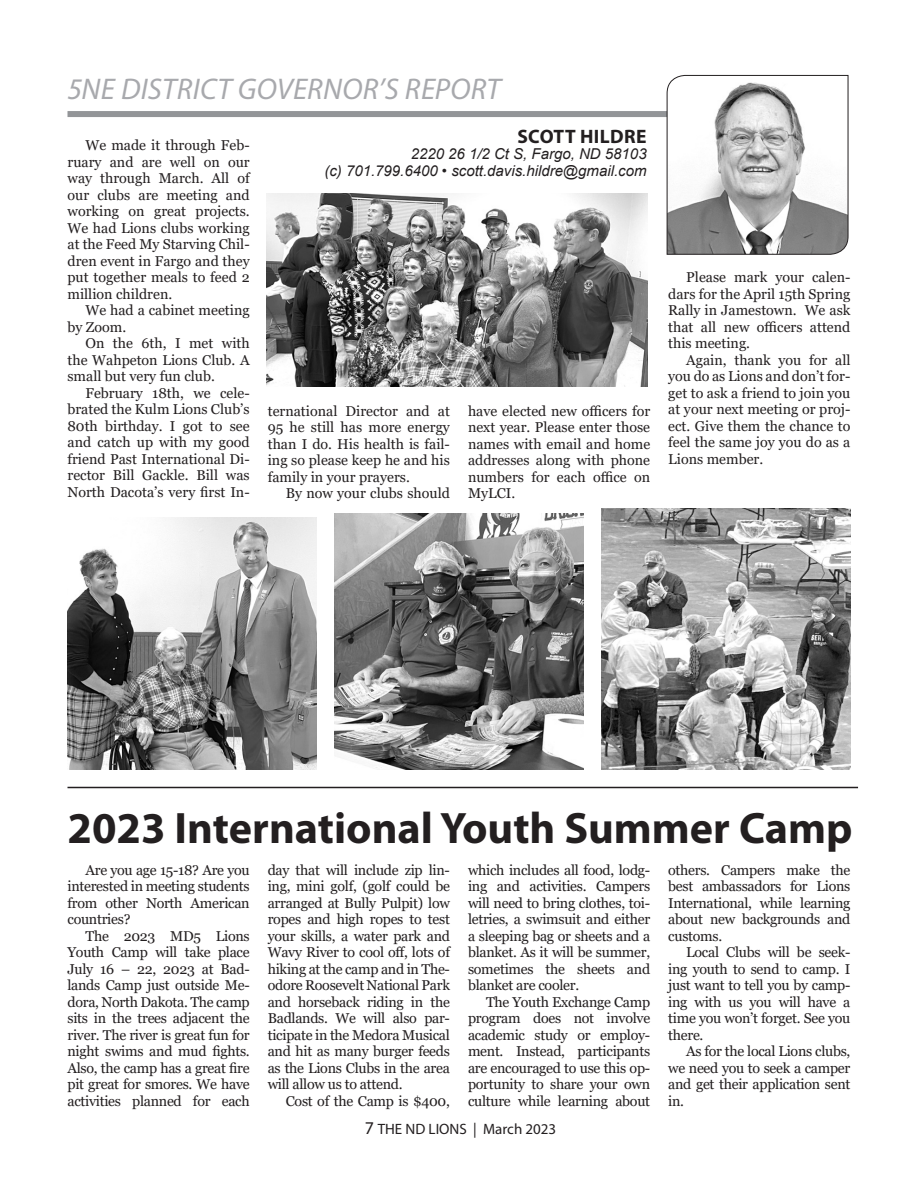
<style>
.page{position:relative;width:918px;height:1188px;background:#fff}
.page>*{position:absolute;margin:0;border:0;box-sizing:border-box;transform-origin:0 0}
.t1{font:700 44.25px "Myriad Pro";color:#231f20}
.t2{font:italic 30px "Myriad Pro";letter-spacing:.01em;color:#a8a9ad}
.t3{font:700 19.5px "Myriad Pro";letter-spacing:.02em;color:#231f20}
.t4{font:italic 15px/16.5px "Arial";color:#231f20;text-align:right}
.t5{font:15px "Myriad Pro";color:#231f20}
.t6{font:14.25px/16.5px "Georgia";letter-spacing:-.02em;color:#231f20;text-align:justify}
.t7{font:14.25px/16.5px "Georgia";color:#231f20}
.s1{font-size:18px}
</style>
<div class="page">
<div style="left:68px;top:111px;width:600px;height:6px;background:#939598"></div>
<svg style="left:666px;top:75px;width:183px;height:180px"></svg>
<img style="left:267px;top:194px;width:381px;height:193px">
<hr style="left:68px;top:787px;width:790px;height:1px;background:#231f20">
<img style="left:68px;top:518px;width:248px;height:252px">
<img style="left:602px;top:508px;width:248px;height:262px">
<img style="left:334px;top:513px;width:250px;height:257px">
<h2 class="t2" style="left:68px;top:78px;width:435px">5NE DISTRICT GOVERNOR’S REPORT</h2>
<p class="t6" style="left:68px;top:137px;width:184px;text-indent:18px">We made it through Feb&shy;ruary and are well on our way through March. All of our clubs are meeting and working on great projects.<br>We had Lions clubs working at the Feed My Starving Chil&shy;dren event in Fargo and they put together meals to feed 2 million children.</p>
<p class="t7" style="left:68px;top:302px;width:184px;text-indent:18px">We had a cabinet meeting by Zoom.</p>
<p class="t6" style="left:68px;top:335px;width:184px;text-indent:18px">On the 6th, I met with the Wahpeton Lions Club. A small but very fun club.</p>
<p class="t6" style="left:68px;top:385px;width:184px;text-indent:18px">February 18th, we cele&shy;brated the Kulm Lions Club’s 80th birthday. I got to see and catch up with my good friend Past International Di&shy;rector Bill Gackle. Bill was North Dacota’s very first In-</p>
<h3 class="t3" style="left:517px;top:129px;width:131px">SCOTT HILDRE</h3>
<p class="t4" style="left:324px;top:146px;width:324px">2220 26 1/2 Ct S, Fargo, ND 58103<br>(c) 701.799.6400 • scott.davis.hildre@gmail.com</p>
<p class="t6" style="left:268px;top:403px;width:184px">ternational Director and at 95 he still has more energy than I do. His health is fail&shy;ing so please keep he and his family in your prayers.</p>
<p class="t7" style="left:286px;top:485px;width:166px">By now your clubs should</p>
<p class="t6" style="left:468px;top:403px;width:184px">have elected new officers for next year. Please enter those names with email and home addresses along with phone numbers for each office on MyLCI.</p>
<p class="t6" style="left:668px;top:269px;width:184px;text-indent:18px">Please mark your calen&shy;dars for the April 15th Spring Rally in Jamestown. We ask that all new officers attend this meeting.</p>
<p class="t6" style="left:668px;top:352px;width:184px;text-indent:18px">Again, thank you for all you do as Lions and don’t for&shy;get to ask a friend to join you at your next meeting or proj&shy;ect. Give them the chance to feel the same joy you do as a Lions member.</p>
<h1 class="t1" style="left:68px;top:811px;width:787px">2023 International Youth Summer Camp</h1>
<p class="t6" style="left:68px;top:862px;width:184px;text-indent:18px">Are you age 15-18? Are you interested in meeting students from other North American countries?</p>
<p class="t6" style="left:68px;top:928px;width:184px;text-indent:18px">The 2023 MD5 Lions Youth Camp will take place July 16 – 22, 2023 at Bad&shy;lands Camp just outside Me&shy;dora, North Dakota. The camp sits in the trees adjacent the river. The river is great fun for night swims and mud fights.<br>Also, the camp has a great fire pit great for smores. We have activities planned for each</p>
<p class="t6" style="left:268px;top:862px;width:184px">day that will include zip lin&shy;ing, mini golf, (golf could be arranged at Bully Pulpit) low ropes and high ropes to test your skills, a water park and Wavy River to cool off, lots of hiking at the camp and in The&shy;odore Roosevelt National Park and horseback riding in the Badlands. We will also par&shy;ticipate in the Medora Musical and hit as many burger feeds as the Lions Clubs in the area will allow us to attend.</p>
<p class="t6" style="left:286px;top:1093px;width:166px">Cost of the Camp is $400,</p>
<p class="t6" style="left:468px;top:862px;width:184px">which includes all food, lodg&shy;ing and activities. Campers will need to bring clothes, toi&shy;letries, a swimsuit and either a sleeping bag or sheets and a blanket. As it will be summer, sometimes the sheets and blanket are cooler.</p>
<p class="t6" style="left:468px;top:994px;width:184px;text-indent:18px">The Youth Exchange Camp program does not involve academic study or employ&shy;ment. Instead, participants are encouraged to use this op&shy;portunity to share your own culture while learning about</p>
<p class="t5" style="left:365px;top:1123px;width:193px"><span class="s1">7</span> THE ND LIONS | March 2023</p>
<p class="t6" style="left:668px;top:862px;width:184px">others. Campers make the best ambassadors for Lions International, while learning about new backgrounds and customs.</p>
<p class="t6" style="left:668px;top:944px;width:184px;text-indent:18px">Local Clubs will be seek&shy;ing youth to send to camp. I just want to tell you by camp&shy;ing with us you will have a time you won’t forget. See you there.</p>
<p class="t6" style="left:668px;top:1043px;width:184px;text-indent:18px">As for the local Lions clubs, we need you to seek a camper and get their application sent in.</p>
</div>
